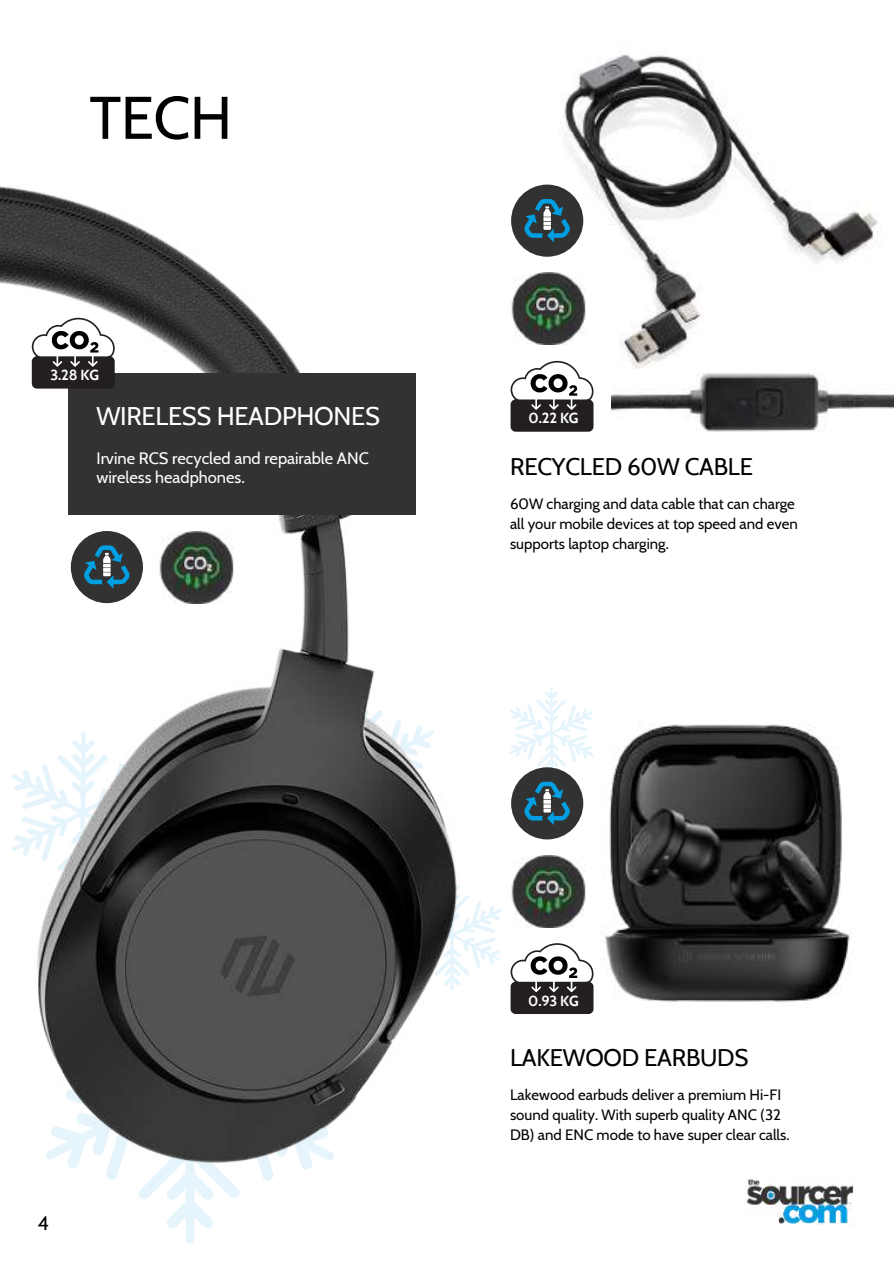
<style>
.page{position:relative;width:894px;height:1264px;background:#fff}
.page>*{position:absolute;margin:0;border:0;box-sizing:border-box;transform-origin:0 0}
.t1{font:60px "Cabin";color:#000}
.t2{font:25.5px "Cabin";letter-spacing:-.01em;color:#fff}
.t3{font:24px "Cabin";letter-spacing:-.01em;color:#000}
.t4{font:19.5px "Cabin";color:#000}
.t5{font:16.5px/19.2px "Cabin";color:#fff}
.t6{font:15px/20.2px "Cabin";color:#000}
.t7{font:700 14.55px "Cabin";letter-spacing:-.01em;color:#fff}
</style>
<div class="page">
<img style="left:0;top:186px;width:565px;height:1058px">
<img style="left:511px;top:54px;width:367px;height:353px">
<img style="left:593px;top:724px;width:259px;height:287px">
<div style="left:68px;top:373px;width:347px;height:141px;background:#313231"></div>
<svg style="left:510px;top:361px;width:83px;height:71px"></svg>
<svg style="left:510px;top:943px;width:83px;height:71px"></svg>
<img style="left:746px;top:1179px;width:108px;height:45px">
<svg style="left:32px;top:318px;width:83px;height:70px"></svg>
<div style="left:511px;top:767px;width:72px;height:72px;background:#313231;border-radius:50%"></div>
<svg style="left:509px;top:686px;width:84px;height:139px"></svg>
<img style="left:508px;top:855px;width:78px;height:72px">
<div style="left:511px;top:184px;width:72px;height:73px;background:#313231;border-radius:50%"></div>
<svg style="left:524px;top:199px;width:46px;height:43px"></svg>
<img style="left:508px;top:272px;width:78px;height:72px">
<div style="left:71px;top:531px;width:72px;height:72px;background:#313231;border-radius:50%"></div>
<svg style="left:84px;top:545px;width:46px;height:43px"></svg>
<img style="left:156px;top:531px;width:77px;height:72px">
<img style="left:611px;top:372px;width:282px;height:60px">
<h1 class="t1" style="left:89px;top:81px;width:144px">TECH</h1>
<p class="t7" style="left:50px;top:366px;width:50px">3.28 KG</p>
<h2 class="t2" style="left:96px;top:400px;width:285px">WIRELESS HEADPHONES</h2>
<p class="t5" style="left:96px;top:448px;width:274px">Irvine RCS recycled and repairable ANC wireless headphones.</p>
<p class="t7" style="left:528px;top:409px;width:52px">0.22 KG</p>
<h3 class="t3" style="left:510px;top:451px;width:244px">RECYCLED 60W CABLE</h3>
<p class="t6" style="left:510px;top:493px;width:289px">60W charging and data cable that can charge all your mobile devices at top speed and even supports laptop charging.</p>
<h3 class="t4" style="left:37px;top:1210px;width:13px">4</h3>
<p class="t7" style="left:528px;top:991px;width:52px">0.93 KG</p>
<h3 class="t3" style="left:510px;top:1042px;width:240px">LAKEWOOD EARBUDS</h3>
<p class="t6" style="left:510px;top:1084px;width:281px">Lakewood earbuds deliver a premium Hi-FI sound quality. With superb quality ANC (32<br>DB) and ENC mode to have super clear calls.</p>
</div>
